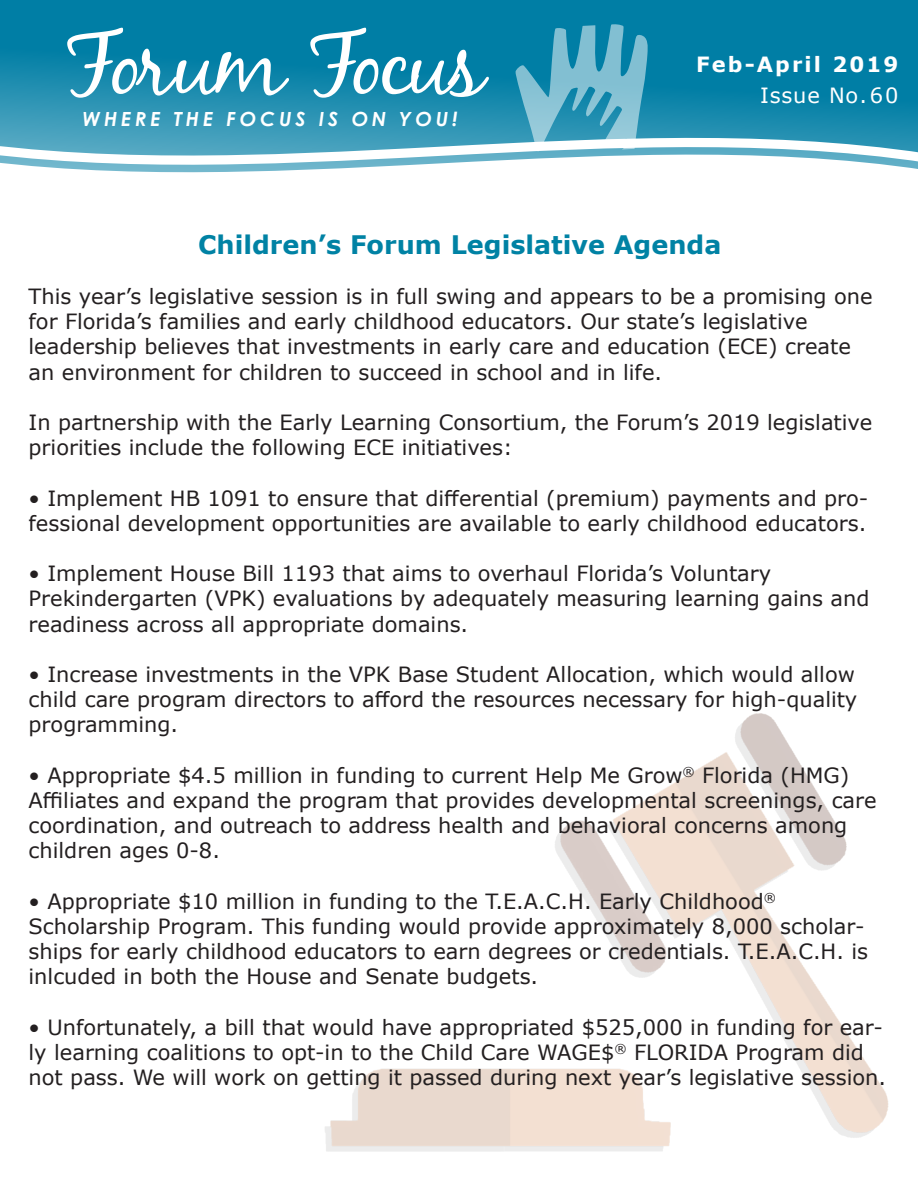
<style>
.page{position:relative;width:918px;height:1188px;background:#fff}
.page>*{position:absolute;margin:0;border:0;box-sizing:border-box;transform-origin:0 0}
.t1{font:88.5px "Black Jack";letter-spacing:-.04em;color:#fff}
.t2{font:700 25.5px "Verdana";color:#0082a4}
.t3{font:700 24px "Century Gothic";letter-spacing:.1em;color:#fff}
.t4{font:21px/25.2px "Verdana";color:#231f20}
.t5{font:700 21px "Verdana";letter-spacing:.1em;color:#fff}
.t6{font:21px "Century Gothic";letter-spacing:.04em;color:#fff}
.t7{font:21px "Verdana";letter-spacing:.04em;color:#fff}
.t8{font:italic 700 19.5px "Century Gothic";letter-spacing:.2em;color:#fff}
</style>
<div class="page">
<img style="left:325px;top:713px;width:564px;height:439px">
<svg style="left:0;top:0;width:918px;height:173px;background:#3096b5"></svg>
<svg style="left:515px;top:21px;width:134px;height:135px;background:#58aac3"></svg>
<p class="t1" style="left:64px;top:10px;width:422px">Forum Focus</p>
<p class="t8" style="left:83px;top:104px;width:377px">WHERE THE FOCUS IS ON YOU!</p>
<p class="t5" style="left:696px;top:49px;width:204px">Feb-April 2019</p>
<p class="t3" style="left:725px;top:56px;width:158px">March 2018</p>
<p class="t7" style="left:760px;top:81px;width:140px">Issue No.60</p>
<p class="t6" style="left:759px;top:88px;width:125px">Issue No.53</p>
<p class="t2" style="left:198px;top:226px;width:525px">Children’s Forum Legislative Agenda</p>
<p class="t4" style="left:29px;top:284px;width:846px">This year’s legislative session is in full swing and appears to be a promising one for Florida’s families and early childhood educators. Our state’s legislative</p>
<p class="t4" style="left:29px;top:334px;width:824px">leadership believes that investments in early care and education (ECE) create</p>
<p class="t4" style="left:29px;top:359px;width:635px">an environment for children to succeed in school and in life.</p>
<p class="t4" style="left:29px;top:410px;width:845px">In partnership with the Early Learning Consortium, the Forum’s 2019 legislative priorities include the following ECE initiatives:</p>
<p class="t4" style="left:29px;top:485px;width:841px">• Implement HB 1091 to ensure that differential (premium) payments and pro&shy;fessional development opportunities are available to early childhood educators.</p>
<p class="t4" style="left:29px;top:561px;width:744px">• Implement House Bill 1193 that aims to overhaul Florida’s Voluntary</p>
<p class="t4" style="left:29px;top:586px;width:842px">Prekindergarten (VPK) evaluations by adequately measuring learning gains and readiness across all appropriate domains.</p>
<p class="t4" style="left:29px;top:662px;width:830px;text-align:justify">• Increase investments in the VPK Base Student Allocation, which would allow child care program directors to afford the resources necessary for high-quality programming.</p>
<p class="t4" style="left:29px;top:762px;width:850px">• Appropriate $4.5 million in funding to current Help Me Grow<sup>®</sup> Florida (HMG)<br>Affiliates and expand the program that provides developmental screenings, care coordination, and outreach to address health and behavioral concerns among children ages 0-8.</p>
<p class="t4" style="left:29px;top:888px;width:749px">• Appropriate $10 million in funding to the T.E.A.C.H. Early Childhood<sup>®</sup></p>
<p class="t4" style="left:29px;top:914px;width:841px">Scholarship Program. This funding would provide approximately 8,000 scholar&shy;ships for early childhood educators to earn degrees or credentials. T.E.A.C.H. is inlcuded in both the House and Senate budgets.</p>
<p class="t4" style="left:29px;top:1014px;width:859px">• Unfortunately, a bill that would have appropriated $525,000 in funding for ear&shy;ly learning coalitions to opt-in to the Child Care WAGE$<sup>®</sup> FLORIDA Program did not pass. We will work on getting it passed during next year’s legislative session.</p>
</div>
